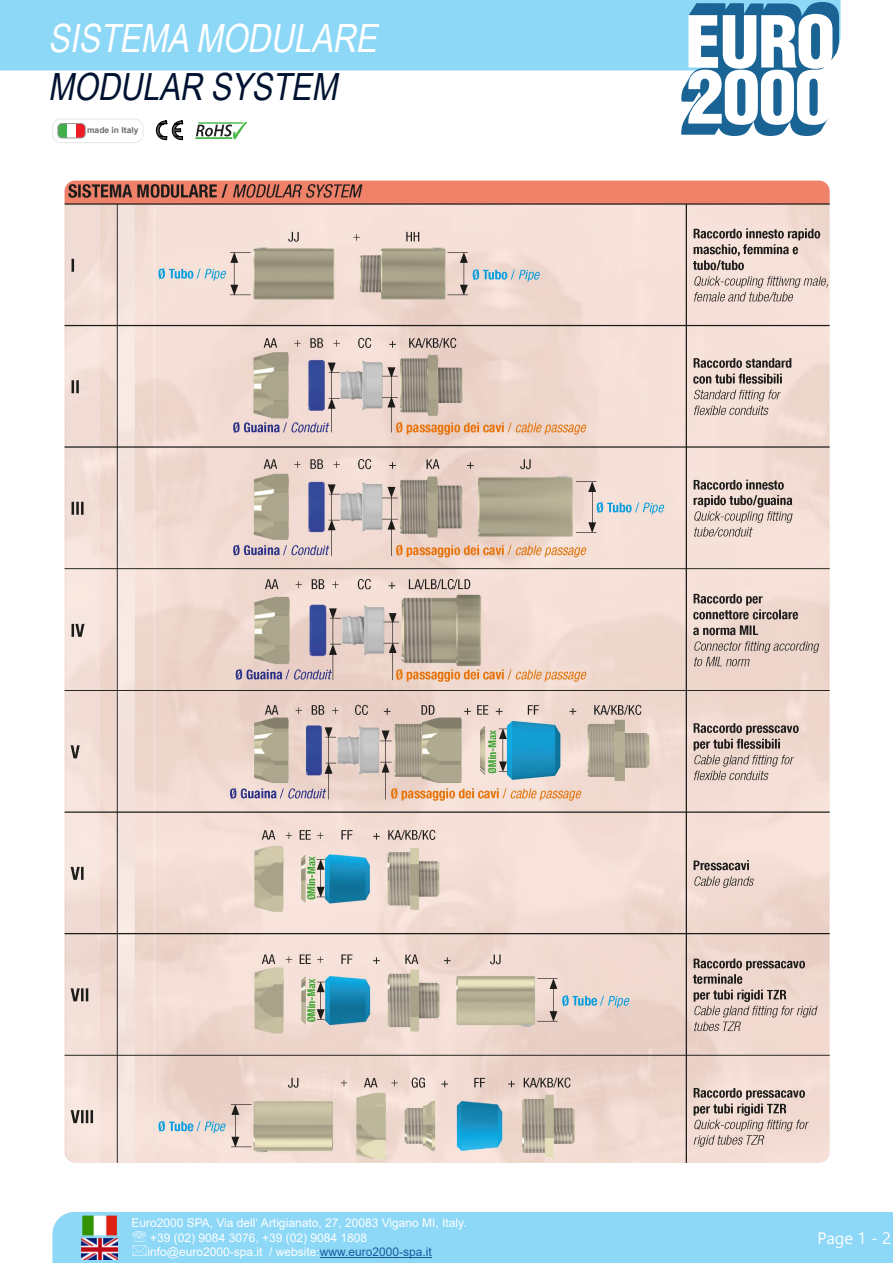
<style>
.page{position:relative;width:893px;height:1263px;background:#fff}
.page>*{position:absolute;margin:0;border:0;box-sizing:border-box;transform-origin:0 0}
.t1{font:italic 39px "Arial Narrow";color:#fff}
.t2{font:italic 37.5px "Arial Narrow";color:#001231}
.t3{font:12px "Arial";color:#fff}
.t4{font:700 8.55px "Arial";color:#6c6d70}
.s1{color:#175d9e}
</style>
<div class="page">
<div style="left:0;top:0;width:841px;height:71px;background:#8dd7f7"></div>
<svg style="left:681px;top:2px;width:158px;height:134px"></svg>
<div style="left:52px;top:118px;width:92px;height:25px;border:1px solid #e6e7e9;border-radius:9px"></div>
<div style="left:58px;top:124px;width:9px;height:14px;background:#40ae49"></div>
<div style="left:76px;top:124px;width:9px;height:14px;background:#ee1d23"></div>
<div style="left:58px;top:123px;width:28px;height:15px;border:1px solid #939598;border-radius:4px"></div>
<hr style="left:195px;top:137px;width:37px;height:2px;background:#4cb848">
<svg style="left:196px;top:121px;width:51px;height:18px"></svg>
<svg style="left:156px;top:121px;width:27px;height:19px"></svg>
<img style="left:65px;top:181px;width:765px;height:982px">
<div style="left:52px;top:1212px;width:841px;height:51px;background:#8dd7f7"></div>
<p class="t1" style="left:48px;top:10px;width:340px">SISTEMAMODULARE</p>
<p class="t2" style="left:48px;top:59px;width:299px">MODULAR SYSTEM</p>
<p class="t4" style="left:87px;top:124px;width:53px">made in Italy</p>
<p class="t3" style="left:131px;top:1215px;width:337px">Euro2000 SPA, Via dell‘ Artigianato, 27, 20083 Vigano MI, Italy.</p>
<p class="t3" style="left:150px;top:1229px;width:218px">+39 (02) 9084 3076, +39 (02) 9084 1808</p>
<p class="t3" style="left:148px;top:1244px;width:286px">info@euro2000-spa.it / website:<span class="s1">www.euro2000-spa.it</span></p>
</div>
